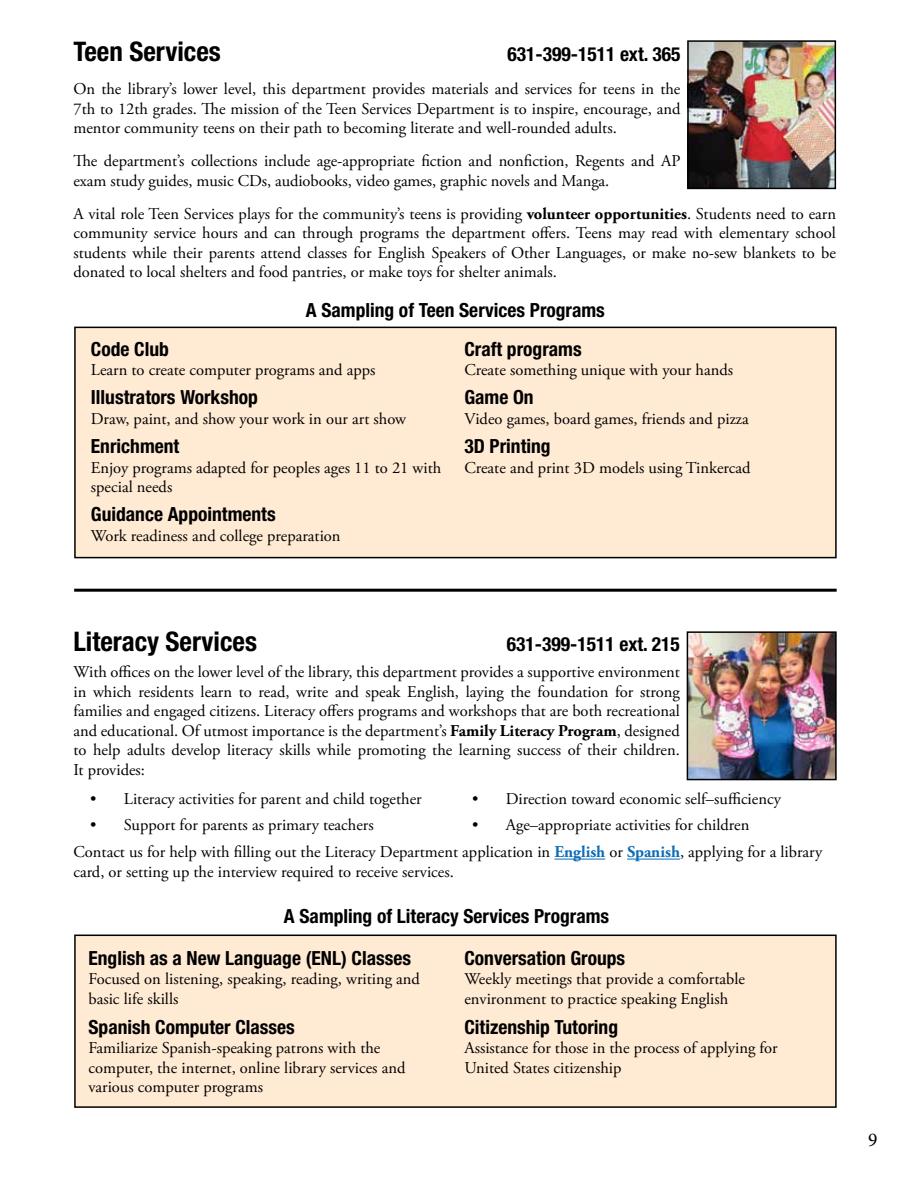
<style>
.page{position:relative;width:918px;height:1188px;background:#fff}
.page>*{position:absolute;margin:0;border:0;box-sizing:border-box;transform-origin:0 0}
.t1{font:700 condensed 27px "Helvetica Neue";color:#000}
.t2{font:700 condensed 19.5px/41.7px "Helvetica Neue";color:#000}
.t3{font:19.5px "Minion Pro";color:#000}
.t4{font:16.5px/19.5px "Adobe Garamond Pro";color:#000}
.s1{font-weight:700}
.s2{font-weight:700;color:#0d6cb6}
</style>
<div class="page">
<div style="left:75px;top:327px;width:761px;height:231px;background:#ffead4"></div>
<div style="left:74px;top:327px;width:763px;height:231px;border:2px solid #000"></div>
<div style="left:75px;top:935px;width:761px;height:172px;background:#ffead4"></div>
<div style="left:74px;top:935px;width:763px;height:173px;border:2px solid #000"></div>
<img style="left:690px;top:43px;width:143px;height:143px">
<div style="left:687px;top:40px;width:149px;height:149px;border:2px solid #000"></div>
<hr style="left:554px;top:859px;width:51px;height:1px;background:#0d6cb6">
<hr style="left:627px;top:859px;width:53px;height:1px;background:#0d6cb6">
<img style="left:690px;top:634px;width:144px;height:143px">
<div style="left:687px;top:631px;width:150px;height:149px;border:2px solid #000"></div>
<hr style="left:74px;top:589px;width:763px;height:3px;background:#000">
<h1 class="t1" style="left:73px;top:36px;width:149px">Teen Services</h1>
<p class="t2" style="left:507px;top:33px;width:175px">631-399-1511 ext. 365</p>
<p class="t4" style="left:73px;top:80px;width:609px;text-align:justify">On the library’s lower level, this department provides materials and services for teens in the 7th to 12th grades. The mission of the Teen Services Department is to inspire, encourage, and mentor community teens on their path to becoming literate and well-rounded adults.</p>
<p class="t4" style="left:73px;top:152px;width:609px">The department’s collections include age-appropriate fiction and nonfiction, Regents and AP exam study guides, music CDs, audiobooks, video games, graphic novels and Manga.</p>
<p class="t4" style="left:73px;top:205px;width:764px;text-align:justify">A vital role Teen Services plays for the community’s teens is providing <span class="s1">volunteer opportunities</span>. Students need to earn community service hours and can through programs the department offers. Teens may read with elementary school students while their parents attend classes for English Speakers of Other Languages, or make no-sew blankets to be donated to local shelters and food pantries, or make toys for shelter animals.</p>
<p class="t2" style="left:306px;top:288px;width:301px">A Sampling of Teen Services Programs</p>
<p class="t2" style="left:91px;top:328px;width:79px">Code Club</p>
<p class="t4" style="left:91px;top:361px;width:286px">Learn to create computer programs and apps</p>
<p class="t2" style="left:91px;top:376px;width:168px">Illustrators Workshop</p>
<p class="t4" style="left:91px;top:409px;width:317px">Draw, paint, and show your work in our art show</p>
<p class="t2" style="left:91px;top:425px;width:90px">Enrichment</p>
<p class="t4" style="left:91px;top:458px;width:352px">Enjoy programs adapted for peoples ages 11 to 21 with special needs</p>
<p class="t2" style="left:91px;top:493px;width:186px">Guidance Appointments</p>
<p class="t4" style="left:91px;top:526px;width:251px">Work readiness and college preparation</p>
<p class="t2" style="left:464px;top:328px;width:119px">Craft programs</p>
<p class="t4" style="left:464px;top:361px;width:270px">Create something unique with your hands</p>
<p class="t2" style="left:464px;top:376px;width:71px">Game On</p>
<p class="t4" style="left:464px;top:409px;width:286px">Video games, board games, friends and pizza</p>
<p class="t2" style="left:464px;top:425px;width:88px">3D Printing</p>
<p class="t4" style="left:464px;top:458px;width:288px">Create and print 3D models using Tinkercad</p>
<h1 class="t1" style="left:73px;top:625px;width:185px">Literacy Services</h1>
<p class="t2" style="left:507px;top:623px;width:175px">631-399-1511 ext. 215</p>
<p class="t4" style="left:73px;top:663px;width:608px;text-align:justify">With offices on the lower level of the library, this department provides a supportive environment in which residents learn to read, write and speak English, laying the foundation for strong families and engaged citizens. Literacy offers programs and workshops that are both recreational and educational. Of utmost importance is the department’s <span class="s1">Family Literacy Program</span>, designed to help adults develop literacy skills while promoting the learning success of their children.<br>It provides:</p>
<p class="t4" style="left:90px;top:789px;width:333px">• Literacy activities for parent and child together</p>
<p class="t4" style="left:90px;top:816px;width:285px">• Support for parents as primary teachers</p>
<p class="t4" style="left:472px;top:789px;width:310px">• Direction toward economic self–sufficiency</p>
<p class="t4" style="left:472px;top:816px;width:279px">• Age–appropriate activities for children</p>
<p class="t4" style="left:73px;top:843px;width:750px">Contact us for help with filling out the Literacy Department application in <span class="s2">English</span> or <span class="s2">Spanish</span>, applying for a library card, or setting up the interview required to receive services.</p>
<p class="t2" style="left:89px;top:895px;width:522px;text-indent:195px">A Sampling of Literacy Services Programs<br>English as a New Language (ENL) Classes</p>
<p class="t4" style="left:88px;top:970px;width:333px">Focused on listening, speaking, reading, writing and basic life skills</p>
<p class="t2" style="left:88px;top:1006px;width:208px">Spanish Computer Classes</p>
<p class="t4" style="left:89px;top:1039px;width:318px">Familiarize Spanish-speaking patrons with the computer, the internet, online library services and various computer programs</p>
<p class="t2" style="left:464px;top:937px;width:162px">Conversation Groups</p>
<p class="t4" style="left:464px;top:970px;width:282px">Weekly meetings that provide a comfortable environment to practice speaking English</p>
<p class="t2" style="left:464px;top:1006px;width:155px">Citizenship Tutoring</p>
<p class="t4" style="left:464px;top:1039px;width:315px">Assistance for those in the process of applying for<br>United States citizenship</p>
<p class="t3" style="left:868px;top:1127px;width:11px">9</p>
</div>
